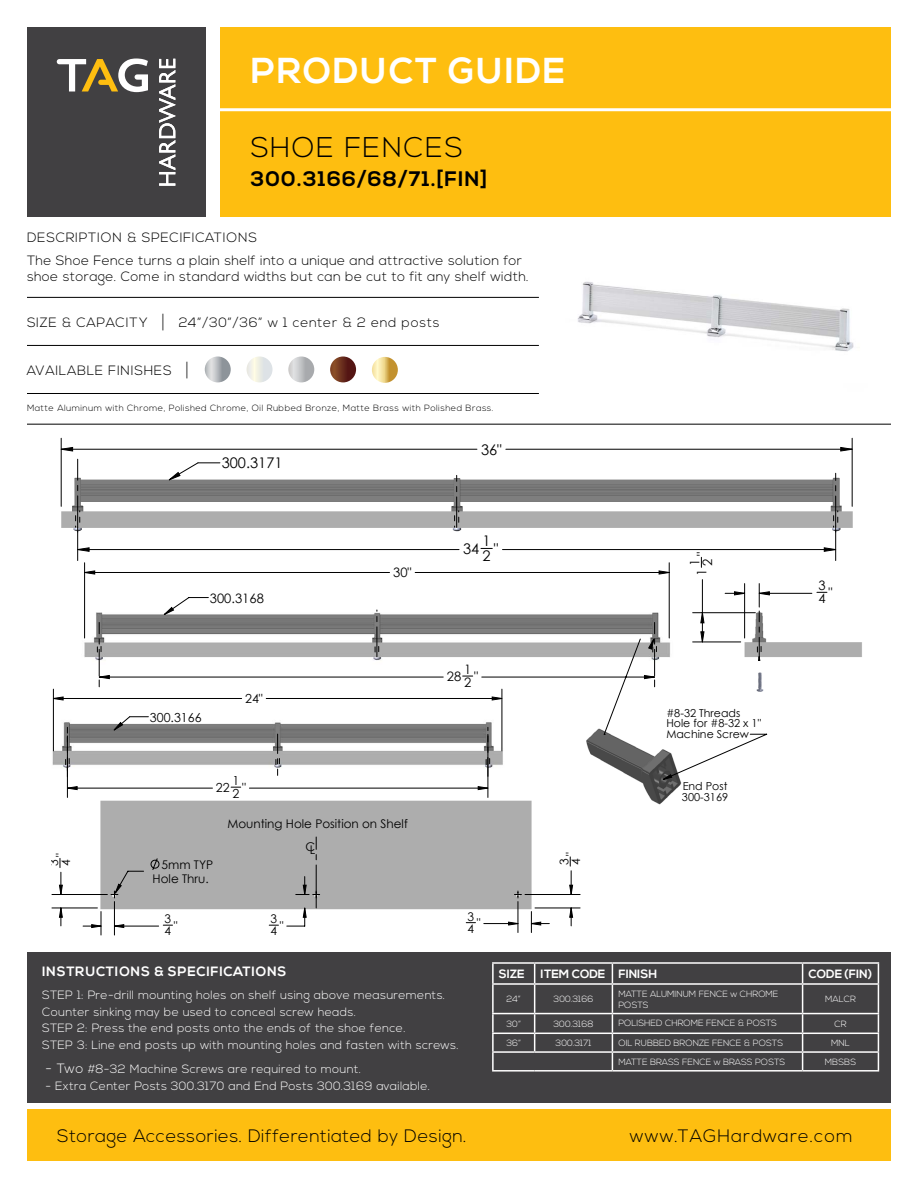
<style>
.page{position:relative;width:918px;height:1188px;background:#fff}
.page>*{position:absolute;margin:0;border:0;box-sizing:border-box;transform-origin:0 0}
.t1{font:700 36px "Nexa";letter-spacing:.05em;color:#fff}
.t2{font:300 28.5px "Nexa";letter-spacing:.05em;color:#000}
.t3{font:700 21px "Nexa";letter-spacing:.05em;color:#000}
.t4{font:300 18px "Nexa";letter-spacing:.025em;color:#000}
.t5{font:300 18px "Nexa";letter-spacing:.06em;color:#000}
.t6{font:14.7px/11.2px "Century Gothic";color:#000}
.t7{font:300 13.5px/23.2px "Nexa";letter-spacing:.025em;color:#000}
.t8{font:300 13.5px "Nexa";letter-spacing:.05em;color:#000}
.t9{font:700 13.5px "Nexa";letter-spacing:.05em;color:#fff}
.t10{font:13.05px/10.1px "Century Gothic";color:#000}
.t11{font:12.45px/9.6px "Century Gothic";color:#000}
.t12{font:300 12px/16.5px "Nexa";letter-spacing:.025em;color:#fff}
.t13{font:12px/9.1px "Century Gothic";color:#000}
.t14{font:700 12px "Nexa";color:#fff}
.t15{font:10.95px/10.8px "Century Gothic";color:#000}
.t16{font:300 9px/10.8px "Nexa";color:#fff}
.t17{font:300 9px "Nexa";letter-spacing:.05em;color:#000}
.s1{font-size:20.25px}
.s2{font-size:13.5px}
</style>
<div class="page">
<div style="left:27px;top:953px;width:864px;height:150px;background:#414042"></div>
<div style="left:27px;top:1109px;width:864px;height:52px;background:#febe10"></div>
<div style="left:27px;top:27px;width:179px;height:189px;background:#414042"></div>
<div style="left:221px;top:27px;width:670px;height:189px;background:#febe10"></div>
<hr style="left:27px;top:345px;width:512px;height:1px;background:#000">
<hr style="left:27px;top:297px;width:512px;height:1px;background:#000">
<hr style="left:27px;top:393px;width:512px;height:1px;background:#000">
<hr style="left:27px;top:424px;width:864px;height:1px;background:#000">
<svg style="left:247px;top:356px;width:26px;height:26px"></svg>
<svg style="left:288px;top:356px;width:26px;height:26px"></svg>
<svg style="left:330px;top:356px;width:26px;height:26px"></svg>
<img style="left:828px;top:642px;width:34px;height:15px">
<img style="left:637px;top:780px;width:45px;height:25px">
<svg style="left:84px;top:567px;width:744px;height:213px"></svg>
<svg style="left:85px;top:571px;width:684px;height:208px"></svg>
<svg style="left:700px;top:612px;width:5px;height:31px"></svg>
<img style="left:745px;top:662px;width:23px;height:41px">
<img style="left:60px;top:442px;width:793px;height:89px">
<hr style="left:506px;top:449px;width:346px;height:1px;background:#000">
<hr style="left:61px;top:449px;width:416px;height:1px;background:#000">
<hr style="left:852px;top:438px;width:1px;height:68px;background:#000">
<hr style="left:61px;top:438px;width:1px;height:68px;background:#000">
<svg style="left:840px;top:447px;width:13px;height:5px"></svg>
<svg style="left:60px;top:447px;width:13px;height:5px"></svg>
<svg style="left:75px;top:459px;width:763px;height:108px"></svg>
<img style="left:100px;top:788px;width:432px;height:49px">
<hr style="left:52px;top:894px;width:55px;height:1px;background:#000">
<hr style="left:52px;top:908px;width:45px;height:1px;background:#000">
<hr style="left:525px;top:894px;width:55px;height:1px;background:#000">
<hr style="left:535px;top:908px;width:45px;height:1px;background:#000">
<svg style="left:59px;top:837px;width:514px;height:99px"></svg>
<img style="left:52px;top:692px;width:463px;height:88px">
<hr style="left:53px;top:698px;width:189px;height:1px;background:#000">
<hr style="left:266px;top:698px;width:236px;height:1px;background:#000">
<hr style="left:53px;top:689px;width:1px;height:62px;background:#000">
<hr style="left:502px;top:689px;width:1px;height:62px;background:#000">
<svg style="left:276px;top:734px;width:4px;height:41px"></svg>
<svg style="left:65px;top:727px;width:5px;height:50px"></svg>
<hr style="left:67px;top:788px;width:145px;height:1px;background:#000">
<hr style="left:249px;top:788px;width:239px;height:1px;background:#000">
<hr style="left:67px;top:737px;width:1px;height:60px;background:#000">
<hr style="left:488px;top:734px;width:1px;height:63px;background:#000">
<svg style="left:486px;top:727px;width:4px;height:49px"></svg>
<svg style="left:113px;top:716px;width:35px;height:15px"></svg>
<svg style="left:53px;top:696px;width:11px;height:5px"></svg>
<svg style="left:491px;top:696px;width:12px;height:5px"></svg>
<svg style="left:67px;top:786px;width:11px;height:4px"></svg>
<svg style="left:477px;top:786px;width:12px;height:4px"></svg>
<img style="left:577px;top:281px;width:277px;height:71px">
<svg style="left:159px;top:59px;width:16px;height:127px"></svg>
<svg style="left:57px;top:59px;width:91px;height:33px"></svg>
<hr style="left:213px;top:108px;width:679px;height:3px;background:#fff">
<svg style="left:372px;top:357px;width:26px;height:26px"></svg>
<svg style="left:205px;top:356px;width:26px;height:26px"></svg>
<hr style="left:492px;top:962px;width:43px;height:2px;background:#fff">
<svg style="left:492px;top:964px;width:2px;height:19px"></svg>
<hr style="left:535px;top:962px;width:77px;height:2px;background:#fff">
<hr style="left:612px;top:962px;width:191px;height:2px;background:#fff">
<hr style="left:803px;top:962px;width:76px;height:2px;background:#fff">
<hr style="left:492px;top:983px;width:43px;height:2px;background:#fff">
<hr style="left:492px;top:985px;width:2px;height:28px;background:#fff">
<hr style="left:535px;top:983px;width:77px;height:2px;background:#fff">
<hr style="left:612px;top:983px;width:191px;height:2px;background:#fff">
<hr style="left:803px;top:983px;width:76px;height:2px;background:#fff">
<hr style="left:492px;top:1013px;width:43px;height:1px;background:#fff">
<hr style="left:535px;top:1013px;width:77px;height:1px;background:#fff">
<hr style="left:612px;top:1013px;width:191px;height:1px;background:#fff">
<hr style="left:803px;top:1013px;width:76px;height:1px;background:#fff">
<hr style="left:492px;top:1033px;width:43px;height:1px;background:#fff">
<hr style="left:535px;top:1033px;width:77px;height:1px;background:#fff">
<svg style="left:534px;top:964px;width:1px;height:87px"></svg>
<hr style="left:612px;top:1033px;width:191px;height:1px;background:#fff">
<hr style="left:803px;top:1033px;width:76px;height:1px;background:#fff">
<hr style="left:492px;top:1051px;width:43px;height:2px;background:#fff">
<svg style="left:492px;top:1014px;width:2px;height:56px"></svg>
<hr style="left:535px;top:1051px;width:77px;height:2px;background:#fff">
<hr style="left:612px;top:1051px;width:191px;height:2px;background:#fff">
<svg style="left:612px;top:964px;width:1px;height:106px"></svg>
<hr style="left:803px;top:1051px;width:76px;height:2px;background:#fff">
<svg style="left:802px;top:964px;width:1px;height:106px"></svg>
<svg style="left:878px;top:964px;width:1px;height:106px"></svg>
<hr style="left:492px;top:1070px;width:43px;height:2px;background:#fff">
<hr style="left:535px;top:1070px;width:77px;height:2px;background:#fff">
<hr style="left:612px;top:1070px;width:191px;height:2px;background:#fff">
<hr style="left:803px;top:1070px;width:76px;height:2px;background:#fff">
<h1 class="t1" style="left:251px;top:49px;width:316px">PRODUCT GUIDE</h1>
<h2 class="t2" style="left:251px;top:131px;width:213px">SHOE FENCES</h2>
<h3 class="t3" style="left:251px;top:166px;width:238px">300.3166/68/71.[FIN]</h3>
<p class="t7" style="left:27px;top:226px;width:497px">DESCRIPTION &amp; SPECIFICATIONS<br>The Shoe Fence turns a plain shelf into a unique and attractive solution for</p>
<p class="t7" style="left:27px;top:266px;width:503px">shoe storage. Come in standard widths but can be cut to fit any shelf width.</p>
<p class="t8" style="left:27px;top:314px;width:414px">SIZE &amp; CAPACITY <span class="s1">|</span> 24”/30”/36” w 1 center &amp; 2 end posts</p>
<p class="t8" style="left:27px;top:363px;width:163px">AVAILABLE FINISHES <span class="s1">|</span></p>
<p class="t17" style="left:27px;top:403px;width:468px">Matte Aluminum with Chrome, Polished Chrome, Oil Rubbed Bronze, Matte Brass with Polished Brass.</p>
<p class="t13" style="left:49px;top:866px;width:14px;rotate:-90deg">3<br>4"</p>
<p class="t6" style="left:222px;top:457px;width:62px">300.3171</p>
<p class="t10" style="left:210px;top:593px;width:55px">300.3168</p>
<p class="t10" style="left:393px;top:567px;width:20px">30"</p>
<p class="t11" style="left:150px;top:712px;width:53px">300.3166</p>
<p class="t11" style="left:245px;top:694px;width:19px">24"</p>
<p class="t11" style="left:216px;top:783px;width:15px">22</p>
<p class="t11" style="left:232px;top:776px;width:15px">1<br>2"</p>
<p class="t13" style="left:305px;top:811px;width:104px;line-height:24.6px;text-indent:-78px">Mounting Hole Position on Shelf<br>CL</p>
<p class="t6" style="left:481px;top:444px;width:22px">36"</p>
<p class="t6" style="left:463px;top:543px;width:18px">34</p>
<p class="t6" style="left:483px;top:535px;width:17px">1<br>2"</p>
<p class="t10" style="left:447px;top:671px;width:16px">28</p>
<p class="t10" style="left:464px;top:664px;width:16px">1<br>2"</p>
<p class="t13" style="left:153px;top:857px;width:62px;line-height:14.4px;text-indent:9px">5mm TYP<br>Hole Thru.</p>
<p class="t13" style="left:165px;top:914px;width:14px">3<br>4"</p>
<p class="t13" style="left:271px;top:914px;width:14px">3<br>4"</p>
<p class="t13" style="left:468px;top:912px;width:14px">3<br>4"</p>
<p class="t13" style="left:559px;top:865px;width:14px;rotate:-90deg">3<br>4"</p>
<p class="t10" style="left:690px;top:566px;width:16px;rotate:-90deg">1<br>2"</p>
<p class="t10" style="left:697px;top:576px;width:9px;rotate:-90deg">1</p>
<p class="t15" style="left:666px;top:707px;width:96px">#8-32 Threads<br>Hole for #8-32 x 1"<br>Machine Screw</p>
<p class="t15" style="left:682px;top:781px;width:48px">End Post<br>300-3169</p>
<p class="t10" style="left:818px;top:580px;width:16px">3<br>4"</p>
<p class="t9" style="left:42px;top:964px;width:246px">INSTRUCTIONS &amp; SPECIFICATIONS</p>
<p class="t12" style="left:42px;top:987px;width:418px">STEP 1: Pre-drill mounting holes on shelf using above measurements.<br>Counter sinking may be used to conceal screw heads.<br>STEP 2: Press the end posts onto the ends of the shoe fence.<br>STEP 3: Line end posts up with mounting holes and fasten with screws.</p>
<p class="t12" style="left:45px;top:1061px;width:317px"><span class="s2">- Two</span> #8-32 Machine Screws are required to mount.</p>
<p class="t12" style="left:45px;top:1078px;width:386px">- Extra Center Posts 300.3170 and End Posts 300.3169 available.</p>
<p class="t14" style="left:499px;top:967px;width:27px">SIZE</p>
<p class="t14" style="left:541px;top:967px;width:118px">ITEM CODE FINISH</p>
<p class="t14" style="left:809px;top:967px;width:65px">CODE (FIN)</p>
<p class="t16" style="left:507px;top:994px;width:16px">24”</p>
<p class="t16" style="left:554px;top:994px;width:41px">300.3166</p>
<p class="t16" style="left:618px;top:989px;width:162px">MATTE ALUMINUM FENCE w CHROME<br>POSTS</p>
<p class="t16" style="left:825px;top:994px;width:32px">MALCR</p>
<p class="t16" style="left:507px;top:1019px;width:16px">30”</p>
<p class="t16" style="left:554px;top:1019px;width:42px">300.3168</p>
<p class="t16" style="left:618px;top:1018px;width:160px">POLISHED CHROME FENCE &amp; POSTS</p>
<p class="t16" style="left:834px;top:1019px;width:14px">CR</p>
<p class="t16" style="left:506px;top:1038px;width:16px">36”</p>
<p class="t16" style="left:556px;top:1038px;width:37px">300.3171</p>
<p class="t16" style="left:618px;top:1038px;width:166px">OIL RUBBED BRONZE FENCE &amp; POSTS</p>
<p class="t16" style="left:831px;top:1038px;width:20px">MNL</p>
<p class="t16" style="left:618px;top:1057px;width:168px">MATTE BRASS FENCE w BRASS POSTS</p>
<p class="t16" style="left:825px;top:1057px;width:33px">MBSBS</p>
<h3 class="t4" style="left:57px;top:1125px;width:411px">Storage Accessories. Differentiated by Design.</h3>
<h3 class="t5" style="left:630px;top:1125px;width:224px">www.TAGHardware.com</h3>
</div>
